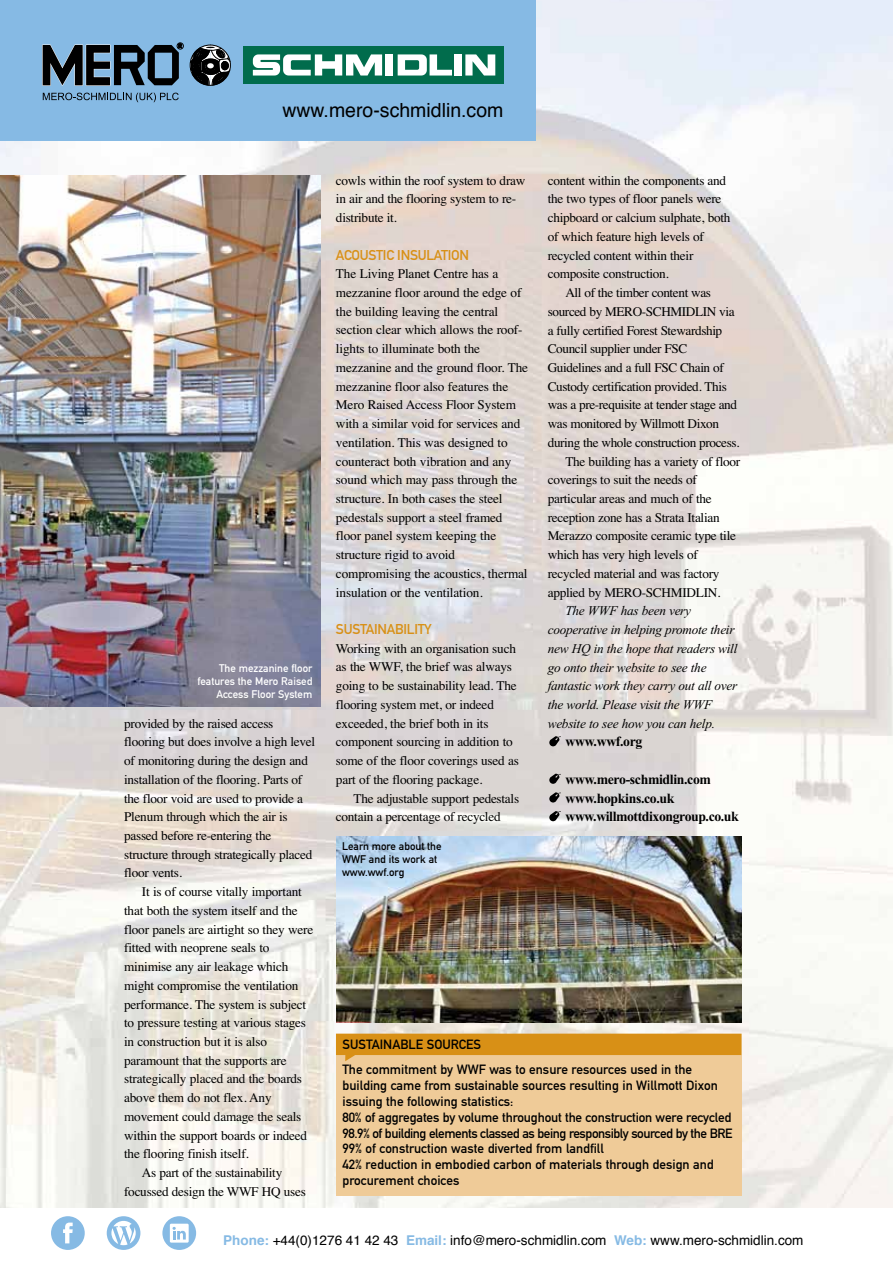
<style>
.page{position:relative;width:893px;height:1263px;background:#fff}
.page>*{position:absolute;margin:0;border:0;box-sizing:border-box;transform-origin:0 0}
.t1{font:19.5px "Helvetica";color:#000}
.t2{font:700 14.1px/18.8px "Times New Roman";letter-spacing:-.025em;color:#000}
.t3{font:14.1px "DIN Mittelschrift";letter-spacing:-.02em;color:#d89016}
.t4{font:13.5px "Helvetica";color:#000}
.t5{font:13.2px/18.8px "Times";letter-spacing:-.015em;color:#000}
.t6{font:13.2px/15.9px "DIN Mittelschrift";color:#000}
.t7{font:italic 13.2px/18.8px "Times New Roman";letter-spacing:-.02em;color:#000}
.t8{font:300 12.45px "VAG Rounded";color:#000}
.t9{font:10.95px/13px "DIN Mittelschrift";color:#fff;text-align:right}
.t10{font:10.95px/13px "DIN Mittelschrift";color:#000}
.s1{font-weight:700;color:#86bae4}
</style>
<div class="page">
<img style="left:0;top:0;width:893px;height:1208px">
<svg style="left:549px;top:736px;width:12px;height:10px"></svg>
<svg style="left:549px;top:774px;width:12px;height:10px"></svg>
<svg style="left:549px;top:792px;width:12px;height:10px"></svg>
<svg style="left:549px;top:811px;width:12px;height:10px"></svg>
<div style="left:336px;top:1055px;width:406px;height:141px;background:#efcb98"></div>
<svg style="left:336px;top:1034px;width:406px;height:27px"></svg>
<img style="left:337px;top:836px;width:404px;height:186px">
<img style="left:0;top:176px;width:320px;height:530px">
<svg style="left:51px;top:1216px;width:34px;height:34px"></svg>
<svg style="left:162px;top:1216px;width:34px;height:34px"></svg>
<svg style="left:107px;top:1216px;width:33px;height:34px"></svg>
<div style="left:0;top:0;width:536px;height:140px;background:#86bae4"></div>
<svg style="left:42px;top:44px;width:140px;height:42px"></svg>
<div style="left:177px;top:43px;width:7px;height:6px;border:1px solid #000;border-radius:50%"></div>
<svg style="left:43px;top:93px;width:136px;height:9px"></svg>
<div style="left:243px;top:46px;width:260px;height:38px;background:#016c4c"></div>
<div style="left:454px;top:54px;width:8px;height:22px;background:#fff"></div>
<div style="left:386px;top:54px;width:7px;height:22px;background:#fff"></div>
<svg style="left:465px;top:54px;width:30px;height:22px"></svg>
<svg style="left:398px;top:54px;width:54px;height:22px"></svg>
<svg style="left:253px;top:54px;width:129px;height:22px"></svg>
<svg style="left:189px;top:44px;width:42px;height:42px"></svg>
<h1 class="t1" style="left:282px;top:95px;width:223px">www.mero-schmidlin.com</h1>
<p class="t9" style="left:197px;top:662px;width:116px">The mezzanine floor features the Mero Raised<br>Access Floor System</p>
<p class="t5" style="left:124px;top:713px;width:193px">provided by the raised access flooring but does involve a high level of monitoring during the design and installation of the flooring. Parts of the floor void are used to provide a<br>Plenum through which the air is passed before re-entering the structure through strategically placed floor vents.</p>
<p class="t5" style="left:142px;top:881px;width:161px">It is of course vitally important</p>
<p class="t5" style="left:124px;top:900px;width:175px">that both the system itself and the</p>
<p class="t5" style="left:124px;top:919px;width:191px">floor panels are airtight so they were</p>
<p class="t5" style="left:124px;top:937px;width:147px">fitted with neoprene seals to</p>
<p class="t5" style="left:124px;top:956px;width:166px">minimise any air leakage which</p>
<p class="t5" style="left:124px;top:975px;width:176px">might compromise the ventilation</p>
<p class="t5" style="left:124px;top:993px;width:183px">performance. The system is subject</p>
<p class="t5" style="left:124px;top:1012px;width:183px">to pressure testing at various stages</p>
<p class="t5" style="left:124px;top:1031px;width:144px">in construction but it is also</p>
<p class="t5" style="left:124px;top:1050px;width:164px">paramount that the supports are</p>
<p class="t5" style="left:124px;top:1068px;width:179px">strategically placed and the boards</p>
<p class="t5" style="left:124px;top:1087px;width:149px">above them do not flex. Any</p>
<p class="t5" style="left:124px;top:1106px;width:179px">movement could damage the seals</p>
<p class="t5" style="left:124px;top:1124px;width:185px">within the support boards or indeed</p>
<p class="t5" style="left:124px;top:1143px;width:126px">the flooring finish itself.</p>
<p class="t5" style="left:142px;top:1162px;width:142px">As part of the sustainability</p>
<p class="t5" style="left:124px;top:1181px;width:183px">focussed design the WWF HQ uses</p>
<p class="t5" style="left:336px;top:170px;width:191px">cowls within the roof system to draw in air and the flooring system to re&shy;distribute it.</p>
<p class="t3" style="left:336px;top:246px;width:135px">ACOUSTIC INSULATION</p>
<p class="t5" style="left:336px;top:263px;width:194px">The Living Planet Centre has a mezzanine floor around the edge of the building leaving the central section clear which allows the roof&shy;lights to illuminate both the mezzanine and the ground floor. The mezzanine floor also features the<br>Mero Raised Access Floor System with a similar void for services and ventilation. This was designed to counteract both vibration and any sound which may pass through the structure. In both cases the steel pedestals support a steel framed floor panel system keeping the structure rigid to avoid compromising the acoustics, thermal insulation or the ventilation.</p>
<p class="t3" style="left:336px;top:621px;width:97px">SUSTAINABILITY</p>
<p class="t5" style="left:336px;top:638px;width:185px">Working with an organisation such as the WWF, the brief was always going to be sustainability lead. The flooring system met, or indeed exceeded, the brief both in its component sourcing in addition to some of the floor coverings used as part of the flooring package.</p>
<p class="t5" style="left:336px;top:787px;width:185px;text-indent:18px">The adjustable support pedestals contain a percentage of recycled</p>
<p class="t10" style="left:342px;top:839px;width:101px">Learn more about the<br>WWF and its work at www.wwf.org</p>
<p class="t5" style="left:548px;top:170px;width:184px">content within the components and the two types of floor panels were chipboard or calcium sulphate, both of which feature high levels of recycled content within their composite construction.</p>
<p class="t5" style="left:565px;top:282px;width:147px">All of the timber content was</p>
<p class="t5" style="left:548px;top:301px;width:188px">sourced by MERO-SCHMIDLIN via</p>
<p class="t5" style="left:548px;top:320px;width:176px">a fully certified Forest Stewardship</p>
<p class="t5" style="left:548px;top:338px;width:141px">Council supplier under FSC</p>
<p class="t5" style="left:548px;top:357px;width:177px">Guidelines and a full FSC Chain of</p>
<p class="t5" style="left:548px;top:376px;width:181px">Custody certification provided. This</p>
<p class="t5" style="left:548px;top:394px;width:191px">was a pre-requisite at tender stage and</p>
<p class="t5" style="left:548px;top:413px;width:173px">was monitored by Willmott Dixon</p>
<p class="t5" style="left:548px;top:432px;width:193px">during the whole construction process.</p>
<p class="t5" style="left:565px;top:451px;width:176px">The building has a variety of floor</p>
<p class="t5" style="left:548px;top:469px;width:151px">coverings to suit the needs of</p>
<p class="t5" style="left:548px;top:488px;width:165px">particular areas and much of the</p>
<p class="t5" style="left:548px;top:507px;width:173px">reception zone has a Strata Italian</p>
<p class="t5" style="left:548px;top:525px;width:190px">Merazzo composite ceramic type tile</p>
<p class="t5" style="left:548px;top:544px;width:152px">which has very high levels of</p>
<p class="t5" style="left:548px;top:563px;width:173px">recycled material and was factory</p>
<p class="t5" style="left:548px;top:582px;width:174px">applied by MERO-SCHMIDLIN.</p>
<p class="t7" style="left:548px;top:601px;width:191px;text-indent:18px">The WWF has been very cooperative in helping promote their new HQ in the hope that readers will go onto their website to see the fantastic work they carry out all over the world. Please visit the WWF website to see how you can help.</p>
<p class="t2" style="left:566px;top:732px;width:78px">www.wwf.org</p>
<p class="t2" style="left:565px;top:769px;width:175px">www.mero-schmidlin.com www.hopkins.co.uk www.willmottdixongroup.co.uk</p>
<p class="t6" style="left:342px;top:1031px;width:351px;line-height:25.2px">SUSTAINABLE SOURCES<br>The commitment by WWF was to ensure resources used in the</p>
<p class="t6" style="left:342px;top:1077px;width:391px">building came from sustainable sources resulting in Willmott Dixon issuing the following statistics:<br>80% of aggregates by volume throughout the construction were recycled 98.9% of building elements classed as being responsibly sourced by the BRE 99% of construction waste diverted from landfill<br>42% reduction in embodied carbon of materials through design and procurement choices</p>
<p class="t4" style="left:223px;top:1230px;width:575px"><span class="s1">Phone:</span> +44(0)1276 41 42 43 <span class="s1">Email:</span> info@mero-schmidlin.com <span class="s1">Web:</span> www.mero-schmidlin.com￼</p>
<p class="t8" style="left:597px;top:1240px;width:147px">www.greenbuildnews.co.uk</p>
</div>
